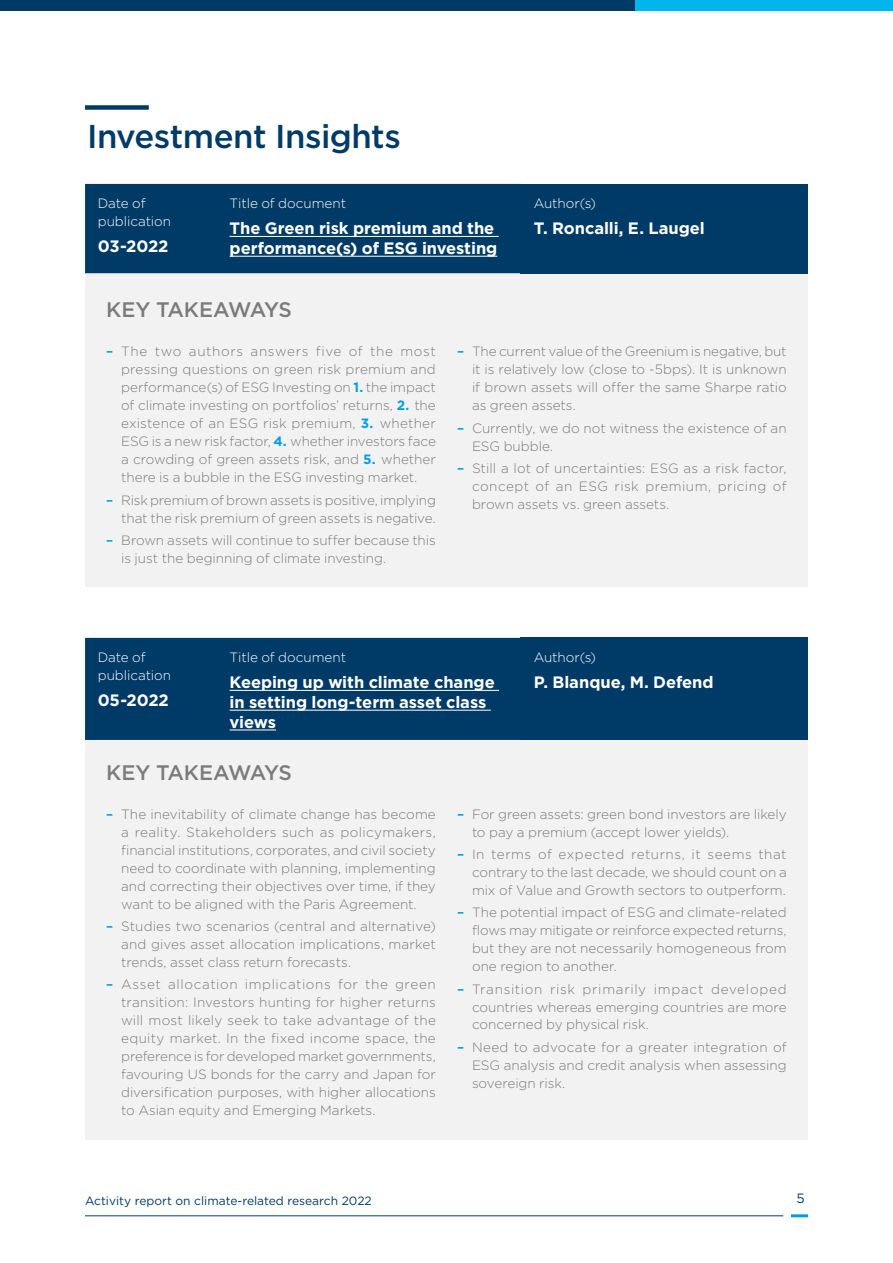
<style>
.page{position:relative;width:893px;height:1263px;background:#fff}
.page>*{position:absolute;margin:0;border:0;box-sizing:border-box;transform-origin:0 0}
.t1{font:500 33px "Gotham HTF";letter-spacing:-.015em;color:#003b68}
.t2{font:500 21px "Gotham HTF";letter-spacing:-.025em;color:#7c7b7b}
.t3{font:700 16.5px/19.8px "Gotham HTF";letter-spacing:-.005em;color:#fff}
.t4{font:300 13.5px/18px "Gotham HTF";letter-spacing:-.005em;color:#7c7b7b;text-align:justify}
.t5{font:300 13.5px/18px "Gotham HTF";letter-spacing:-.005em;color:#fff}
.t6{font:13.5px "Gotham HTF";color:#003b68}
.t7{font:12px "Gotham HTF";color:#003b68}
.s1{font-weight:500;color:#009fe3}
.s2{font-weight:700;color:#009fe3}
</style>
<div class="page">
<hr style="left:85px;top:1215px;width:698px;height:1px;background:#003b68">
<hr style="left:791px;top:1214px;width:17px;height:3px;background:#009fe3">
<div style="left:0;top:0;width:893px;height:11px;background:#003b68"></div>
<div style="left:635px;top:0;width:258px;height:11px;background:#00b6ed"></div>
<div style="left:85px;top:272px;width:723px;height:315px;background:#f2f2f2"></div>
<div style="left:85px;top:735px;width:723px;height:405px;background:#f2f2f2"></div>
<div style="left:85px;top:105px;width:64px;height:5px;background:#003b68"></div>
<div style="left:85px;top:184px;width:436px;height:89px;background:#003b68"></div>
<div style="left:521px;top:184px;width:287px;height:89px;background:#003b68"></div>
<hr style="left:230px;top:236px;width:269px;height:1px;background:#fff">
<hr style="left:230px;top:256px;width:267px;height:1px;background:#fff">
<div style="left:85px;top:638px;width:436px;height:102px;background:#003b68"></div>
<div style="left:521px;top:638px;width:287px;height:102px;background:#003b68"></div>
<hr style="left:230px;top:690px;width:269px;height:1px;background:#fff">
<hr style="left:230px;top:710px;width:261px;height:1px;background:#fff">
<hr style="left:230px;top:730px;width:46px;height:1px;background:#fff">
<h1 class="t1" style="left:87px;top:118px;width:315px">Investment Insights</h1>
<p class="t5" style="left:98px;top:194px;width:75px">Date of publication</p>
<p class="t3" style="left:98px;top:236px;width:72px">03-2022</p>
<p class="t5" style="left:230px;top:194px;width:118px">Title of document</p>
<p class="t3" style="left:230px;top:218px;width:269px">The Green risk premium and the performance(s) of ESG investing</p>
<p class="t5" style="left:534px;top:194px;width:64px">Author(s)</p>
<p class="t3" style="left:534px;top:218px;width:173px">T. Roncalli, E. Laugel</p>
<h2 class="t2" style="left:106px;top:298px;width:187px">KEY TAKEAWAYS</h2>
<p class="t4" style="left:121px;top:342px;width:316px;text-indent:-15px"><span class="s1">–</span> The two authors answers five of the most pressing questions on green risk premium and performance(s) of ESG Investing on <span class="s2">1.</span> the impact of climate investing on portfolios’ returns, <span class="s2">2.</span> the existence of an ESG risk premium, <span class="s2">3.</span> whether ESG is a new risk factor, <span class="s2">4.</span> whether investors face a crowding of green assets risk, and <span class="s2">5.</span> whether there is a bubble in the ESG investing market.</p>
<p class="t4" style="left:106px;top:491px;width:331px;text-align:right"><span class="s1">–</span> Risk premium of brown assets is positive, implying that the risk premium of green assets is negative.</p>
<p class="t4" style="left:121px;top:531px;width:316px;text-indent:-15px"><span class="s1">–</span> Brown assets will continue to suffer because this is just the beginning of climate investing.</p>
<p class="t4" style="left:472px;top:342px;width:316px;text-indent:-15px"><span class="s1">–</span> The current value of the Greenium is negative, but it is relatively low (close to -5bps). It is unknown if brown assets will offer the same Sharpe ratio as green assets.</p>
<p class="t4" style="left:472px;top:419px;width:316px;text-indent:-15px"><span class="s1">–</span> Currently, we do not witness the existence of an<br>ESG bubble.</p>
<p class="t4" style="left:472px;top:459px;width:316px;text-indent:-15px"><span class="s1">–</span> Still a lot of uncertainties: ESG as a risk factor, concept of an ESG risk premium, pricing of brown assets vs. green assets.</p>
<p class="t5" style="left:98px;top:648px;width:75px">Date of publication</p>
<p class="t3" style="left:98px;top:690px;width:73px">05-2022</p>
<p class="t5" style="left:230px;top:648px;width:118px">Title of document</p>
<p class="t3" style="left:230px;top:672px;width:267px">Keeping up with climate change in setting long-term asset class views</p>
<p class="t5" style="left:534px;top:648px;width:64px">Author(s)</p>
<p class="t3" style="left:534px;top:672px;width:182px">P. Blanque, M. Defend</p>
<h2 class="t2" style="left:106px;top:760px;width:187px">KEY TAKEAWAYS</h2>
<p class="t4" style="left:121px;top:805px;width:316px;text-indent:-15px"><span class="s1">–</span> The inevitability of climate change has become a reality. Stakeholders such as policymakers, financial institutions, corporates, and civil society need to coordinate with planning, implementing and correcting their objectives over time, if they want to be aligned with the Paris Agreement.</p>
<p class="t4" style="left:121px;top:917px;width:316px;text-indent:-15px"><span class="s1">–</span> Studies two scenarios (central and alternative) and gives asset allocation implications, market trends, asset class return forecasts.</p>
<p class="t4" style="left:121px;top:975px;width:316px;text-indent:-15px"><span class="s1">–</span> Asset allocation implications for the green transition: Investors hunting for higher returns will most likely seek to take advantage of the equity market. In the fixed income space, the preference is for developed market governments, favouring US bonds for the carry and Japan for diversification purposes, with higher allocations to Asian equity and Emerging Markets.</p>
<p class="t4" style="left:472px;top:805px;width:316px;text-indent:-15px"><span class="s1">–</span> For green assets: green bond investors are likely to pay a premium (accept lower yields).</p>
<p class="t4" style="left:472px;top:845px;width:316px;text-indent:-15px"><span class="s1">–</span> In terms of expected returns, it seems that contrary to the last decade, we should count on a mix of Value and Growth sectors to outperform.</p>
<p class="t4" style="left:472px;top:903px;width:316px;text-indent:-15px"><span class="s1">–</span> The potential impact of ESG and climate-related flows may mitigate or reinforce expected returns, but they are not necessarily homogeneous from one region to another.</p>
<p class="t4" style="left:472px;top:979px;width:316px;text-indent:-15px"><span class="s1">–</span> Transition risk primarily impact developed countries whereas emerging countries are more concerned by physical risk.</p>
<p class="t4" style="left:472px;top:1038px;width:316px;text-indent:-15px"><span class="s1">–</span> Need to advocate for a greater integration of ESG analysis and credit analysis when assessing sovereign risk.</p>
<p class="t7" style="left:85px;top:1193px;width:288px">Activity report on climate-related research 2022</p>
<p class="t6" style="left:796px;top:1191px;width:10px">5</p>
</div>
